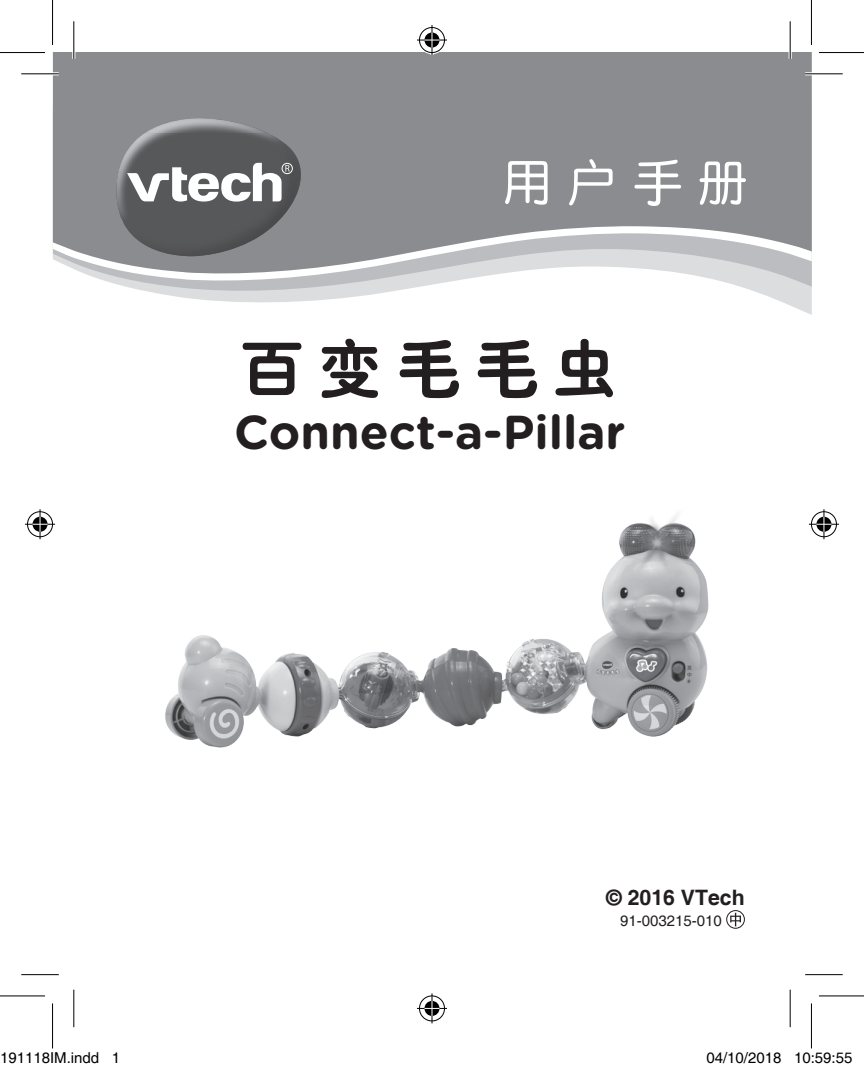
<style>
.page{position:relative;width:864px;height:1071px;background:#fff}
.page>*{position:absolute;margin:0;border:0;box-sizing:border-box;transform-origin:0 0}
.t1{font:65px "H Ye 4 gj";letter-spacing:.2em;color:#231f20}
.t2{font:50px "H Ye 3 gj";color:#fff}
.Subhead_3{font:700 47.5px "Gotham Rounded";color:#231f20}
.t3{font:700 21.25px "Helvetica";color:#231f20}
.t4{font:15px "Helvetica";color:#000}
.t5{font:15px "Helvetica";color:#231f20}
</style>
<div class="page">
<svg style="left:157px;top:293px;width:654px;height:22px"></svg>
<svg style="left:113px;top:283px;width:698px;height:10px"></svg>
<svg style="left:91px;top:276px;width:720px;height:7px"></svg>
<svg style="left:53px;top:52px;width:758px;height:224px;background:#95979a"></svg>
<div style="left:726px;top:909px;width:18px;height:19px;border:1px solid #231f20;border-radius:50%"></div>
<svg style="left:730px;top:912px;width:10px;height:14px"></svg>
<img style="left:165px;top:515px;width:544px;height:233px">
<svg style="left:116px;top:118px;width:192px;height:138px;background:#78797b"></svg>
<hr style="left:21px;top:72px;width:38px;height:3px;background:#fff">
<hr style="left:805px;top:72px;width:37px;height:3px;background:#fff">
<hr style="left:72px;top:21px;width:3px;height:38px;background:#fff">
<hr style="left:788px;top:21px;width:3px;height:38px;background:#fff">
<hr style="left:21px;top:73px;width:38px;height:1px;background:#000">
<hr style="left:805px;top:73px;width:37px;height:1px;background:#000">
<hr style="left:21px;top:973px;width:38px;height:1px;background:#000">
<hr style="left:805px;top:973px;width:37px;height:1px;background:#000">
<hr style="left:73px;top:21px;width:1px;height:38px;background:#000">
<hr style="left:73px;top:989px;width:1px;height:37px;background:#000">
<hr style="left:789px;top:21px;width:1px;height:38px;background:#000">
<hr style="left:789px;top:989px;width:1px;height:37px;background:#000">
<svg style="left:0;top:996px;width:45px;height:1px"></svg>
<svg style="left:819px;top:996px;width:44px;height:1px"></svg>
<hr style="left:0;top:52px;width:45px;height:1px;background:#000">
<hr style="left:818px;top:52px;width:45px;height:1px;background:#000">
<hr style="left:0;top:995px;width:45px;height:1px;background:#000">
<hr style="left:818px;top:995px;width:45px;height:1px;background:#000">
<hr style="left:52px;top:0;width:1px;height:45px;background:#000">
<hr style="left:52px;top:1003px;width:1px;height:45px;background:#000">
<hr style="left:810px;top:0;width:1px;height:45px;background:#000">
<hr style="left:810px;top:1003px;width:1px;height:45px;background:#000">
<div style="left:418px;top:26px;width:28px;height:28px;border:3px solid #fff;border-radius:50%"></div>
<svg style="left:417px;top:38px;width:30px;height:4px"></svg>
<hr style="left:430px;top:25px;width:3px;height:30px;background:#fff">
<div style="left:423px;top:31px;width:18px;height:18px;border:3px solid #fff;border-radius:50%"></div>
<div style="left:419px;top:27px;width:25px;height:26px;border:1px solid #000;border-radius:50%"></div>
<hr style="left:417px;top:40px;width:30px;height:1px;background:#000">
<hr style="left:431px;top:25px;width:1px;height:30px;background:#000">
<svg style="left:424px;top:33px;width:15px;height:15px"></svg>
<div style="left:418px;top:993px;width:28px;height:29px;border:3px solid #fff;border-radius:50%"></div>
<hr style="left:417px;top:1006px;width:30px;height:3px;background:#fff">
<hr style="left:430px;top:993px;width:3px;height:30px;background:#fff">
<div style="left:423px;top:998px;width:18px;height:19px;border:3px solid #fff;border-radius:50%"></div>
<div style="left:419px;top:995px;width:25px;height:25px;border:1px solid #000;border-radius:50%"></div>
<hr style="left:417px;top:1007px;width:30px;height:1px;background:#000">
<hr style="left:431px;top:993px;width:1px;height:30px;background:#000">
<svg style="left:424px;top:1000px;width:15px;height:15px"></svg>
<div style="left:26px;top:510px;width:28px;height:28px;border:3px solid #fff;border-radius:50%"></div>
<hr style="left:25px;top:522px;width:30px;height:3px;background:#fff">
<svg style="left:38px;top:509px;width:4px;height:30px"></svg>
<div style="left:31px;top:515px;width:18px;height:18px;border:3px solid #fff;border-radius:50%"></div>
<div style="left:27px;top:511px;width:26px;height:26px;border:1px solid #000;border-radius:50%"></div>
<hr style="left:25px;top:523px;width:30px;height:1px;background:#000">
<hr style="left:40px;top:509px;width:1px;height:30px;background:#000">
<svg style="left:33px;top:516px;width:15px;height:15px"></svg>
<div style="left:809px;top:510px;width:28px;height:28px;border:3px solid #fff;border-radius:50%"></div>
<hr style="left:808px;top:522px;width:30px;height:3px;background:#fff">
<hr style="left:822px;top:509px;width:3px;height:30px;background:#fff">
<div style="left:814px;top:515px;width:18px;height:18px;border:3px solid #fff;border-radius:50%"></div>
<div style="left:810px;top:511px;width:26px;height:26px;border:1px solid #000;border-radius:50%"></div>
<hr style="left:808px;top:523px;width:30px;height:1px;background:#000">
<hr style="left:823px;top:509px;width:1px;height:30px;background:#000">
<svg style="left:816px;top:516px;width:15px;height:15px"></svg>
<p class="t2" style="left:502px;top:157px;width:246px">用户手册</p>
<p class="t1" style="left:239px;top:336px;width:379px">百变毛毛虫</p>
<p class="Subhead_3" style="left:234px;top:397px;width:392px">Connect-a-Pillar</p>
<p class="t3" style="left:606px;top:883px;width:140px">© 2016 VTech</p>
<p class="t5" style="left:619px;top:911px;width:103px">91-003215-010</p>
<p class="t4" style="left:0;top:1049px;width:122px">191118IM.indd 1</p>
<p class="t4" style="left:706px;top:1049px;width:147px">04/10/2018 10:59:55</p>
</div>
